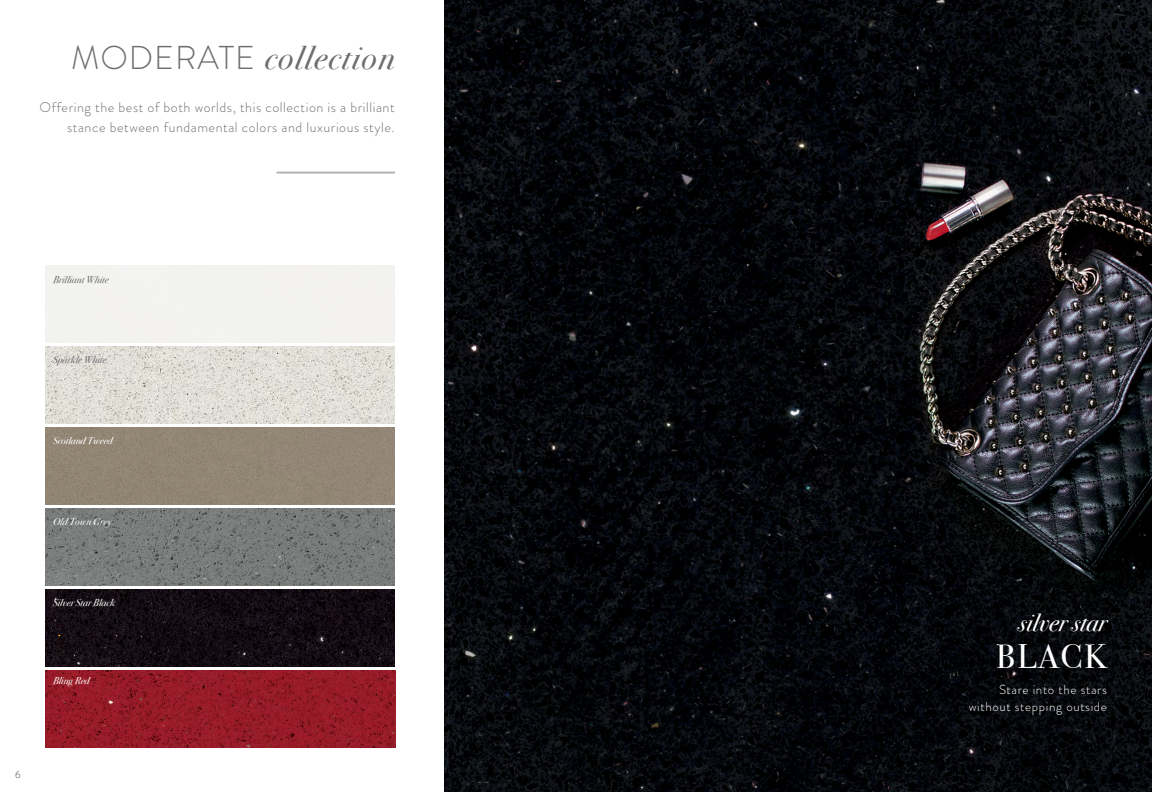
<style>
.page{position:relative;width:1152px;height:792px;background:#fff}
.page>*{position:absolute;margin:0;border:0;box-sizing:border-box;transform-origin:0 0}
.t1{font:34px "Bodoni Svty Two ITCTT";letter-spacing:.05em;color:#fff}
.t2{font:italic 33px "Bodoni Svty Two ITCTT";letter-spacing:.05em;color:#6d6e71}
.t3{font:italic 24.8px "Bodoni Svty Two ITCTT";color:#fff}
.t4{font:300 14px/20px "Brandon Grotesque";letter-spacing:.04em;color:#6d6e71;text-align:right}
.t5{font:300 13px/17px "Brandon Grotesque";letter-spacing:.05em;color:#fff;text-align:right}
.t6{font:italic 10px "Bodoni Svty Two ITCTT";color:#fff}
.t7{font:italic 10px "Bodoni Svty Two ITCTT";color:#6d6e71}
.t8{font:300 10px "Brandon Grotesque";color:#414042}
.s1{font-family:"Brandon Grotesque";font-weight:300;font-style:normal}
</style>
<div class="page">
<img style="left:445px;top:0;width:707px;height:792px">
<hr style="left:277px;top:172px;width:118px;height:2px;background:#b1b4b6">
<img style="left:45px;top:670px;width:351px;height:77px">
<img style="left:45px;top:508px;width:350px;height:77px">
<div style="left:45px;top:427px;width:350px;height:77px;background:#928675"></div>
<img style="left:45px;top:589px;width:350px;height:77px">
<img style="left:45px;top:346px;width:350px;height:77px">
<h2 class="t2" style="left:71px;top:29px;width:325px"><span class="s1">MODERATE</span> collection</h2>
<p class="t4" style="left:40px;top:97px;width:357px">Offering the best of both worlds, this collection is a brilliant stance between fundamental colors and luxurious style.</p>
<p class="t7" style="left:53px;top:271px;width:57px">Brilliant White</p>
<p class="t7" style="left:53px;top:351px;width:55px">Sparkle White</p>
<p class="t6" style="left:53px;top:432px;width:61px">Scotland Tweed</p>
<p class="t6" style="left:53px;top:513px;width:61px">Old Town Grey</p>
<p class="t6" style="left:53px;top:594px;width:63px">Silver Star Black</p>
<p class="t6" style="left:53px;top:671px;width:38px">Bling Red</p>
<p class="t8" style="left:15px;top:767px;width:7px">6</p>
<h3 class="t3" style="left:1018px;top:601px;width:91px">silver star</h3>
<h1 class="t1" style="left:996px;top:629px;width:112px">BLACK</h1>
<p class="t5" style="left:969px;top:682px;width:140px">Stare into the stars without stepping outside</p>
</div>
